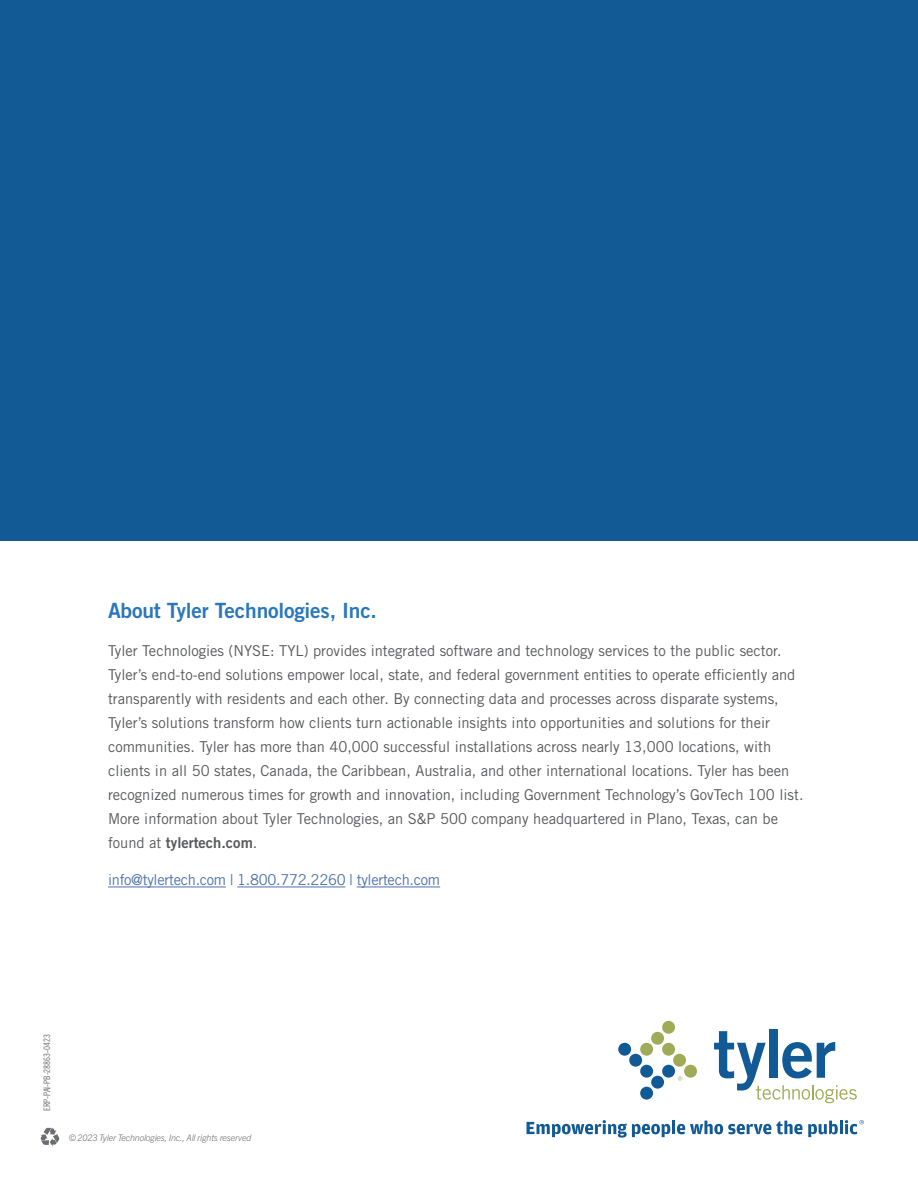
<style>
.page{position:relative;width:918px;height:1188px;background:#fff}
.page>*{position:absolute;margin:0;border:0;box-sizing:border-box;transform-origin:0 0}
.t1{font:21px "Trade Gothic LT Std Bd 2";letter-spacing:-.01em;color:#2a77bb}
.text{font:15px/24px "Trade Gothic LT Std";color:#57585a}
.text-2{font:15px "Trade Gothic LT Std";letter-spacing:-.02em;color:#4d72ac}
.t2{font:italic 300 9px "Trade Gothic Next LT Pro";letter-spacing:-.02em;color:#6c6d70}
.t3{font:9px "Trade Gothic LT Std Cn 18";letter-spacing:-.01em;color:#6c6d70}
.s1{font-family:"Trade Gothic LT Std Bd 2"}
.s2{color:#3a6ea6}
</style>
<div class="page">
<div style="left:769px;top:1029px;width:9px;height:49px;background:#125a96"></div>
<div style="left:618px;top:1043px;width:13px;height:13px;background:#125a96;border-radius:50%"></div>
<div style="left:629px;top:1054px;width:13px;height:13px;background:#125a96;border-radius:50%"></div>
<div style="left:640px;top:1065px;width:13px;height:13px;background:#125a96;border-radius:50%"></div>
<div style="left:640px;top:1087px;width:13px;height:13px;background:#125a96;border-radius:50%"></div>
<div style="left:651px;top:1076px;width:13px;height:13px;background:#125a96;border-radius:50%"></div>
<div style="left:662px;top:1065px;width:13px;height:13px;background:#125a96;border-radius:50%"></div>
<div style="left:640px;top:1043px;width:13px;height:13px;background:#a0ab57;border-radius:50%"></div>
<div style="left:651px;top:1032px;width:13px;height:13px;background:#a0ab57;border-radius:50%"></div>
<div style="left:662px;top:1043px;width:13px;height:13px;background:#a0ab57;border-radius:50%"></div>
<div style="left:673px;top:1054px;width:13px;height:13px;background:#a0ab57;border-radius:50%"></div>
<div style="left:684px;top:1065px;width:13px;height:13px;background:#a0ab57;border-radius:50%"></div>
<div style="left:662px;top:1021px;width:13px;height:13px;background:#a0ab57;border-radius:50%"></div>
<svg style="left:714px;top:1031px;width:143px;height:72px"></svg>
<svg style="left:678px;top:1076px;width:4px;height:5px"></svg>
<svg style="left:526px;top:1120px;width:338px;height:18px"></svg>
<svg style="left:40px;top:1128px;width:19px;height:18px"></svg>
<div style="left:0;top:0;width:918px;height:540px;background:#125a96"></div>
<hr style="left:108px;top:887px;width:118px;height:1px;background:#4d72ac">
<hr style="left:237px;top:887px;width:108px;height:1px;background:#4d72ac">
<hr style="left:357px;top:887px;width:83px;height:1px;background:#4d72ac">
<h2 class="t1" style="left:108px;top:598px;width:271px">About Tyler Technologies, Inc.</h2>
<p class="text" style="left:108px;top:638px;width:697px">Tyler Technologies (NYSE: TYL) provides integrated software and technology services to the public sector.<br>Tyler’s end-to-end solutions empower local, state, and federal government entities to operate efficiently and transparently with residents and each other. By connecting data and processes across disparate systems, Tyler’s solutions transform how clients turn actionable insights into opportunities and solutions for their communities. Tyler has more than 40,000 successful installations across nearly 13,000 locations, with clients in all 50 states, Canada, the Caribbean, Australia, and other international locations. Tyler has been recognized numerous times for growth and innovation, including Government Technology’s GovTech 100 list.<br>More information about Tyler Technologies, an S&amp;P 500 company headquartered in Plano, Texas, can be found at <span class="s1">tylertech.com</span>.</p>
<p class="text-2" style="left:108px;top:871px;width:334px">info@tylertech.com <span class="s2">|</span> 1.800.772.2260 <span class="s2">|</span> tylertech.com</p>
<p class="t3" style="left:42px;top:1111px;width:78px;rotate:-90deg">ERP-PAI-PB-28863-0423</p>
<p class="t2" style="left:69px;top:1132px;width:184px">© 2023 Tyler Technologies, Inc., All rights reserved</p>
</div>
